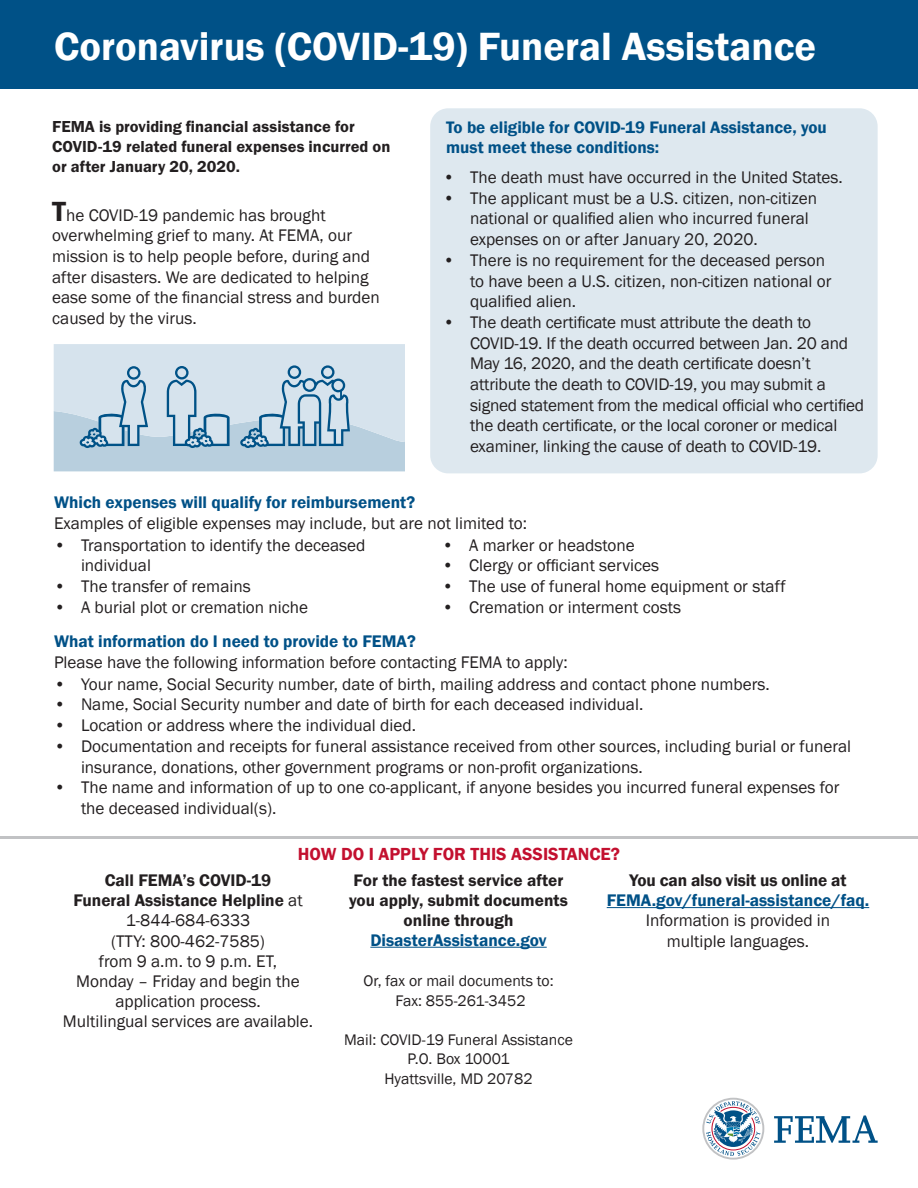
<style>
.page{position:relative;width:918px;height:1188px;background:#fff}
.page>*{position:absolute;margin:0;border:0;box-sizing:border-box;transform-origin:0 0}
.t1{font:600 40.5px "Franklin Gothic";color:#fff}
.t2{font:600 18px "Franklin Gothic";color:#c3102f}
.t3{font:17.25px/20.7px "Franklin Gothic";color:#231f20}
.t4{font:600 17.25px "Franklin Gothic";color:#005187}
.t5{font:600 17.25px "Franklin Gothic";color:#231f20}
.t6{font:17.25px "Franklin Gothic URW Dem";color:#231f20}
.t7{font:600 17.1px/20.5px "Franklin Gothic";color:#005187}
.t8{font:16.5px/19.8px "Franklin Gothic URW Dem";color:#231f20}
.t9{font:15.75px "Franklin Gothic";color:#231f20}
.s1{font-weight:600;font-size:28.5px}
.s2{font-weight:400}
</style>
<div class="page">
<div style="left:430px;top:108px;width:448px;height:365px;background:#dee8ef;border-radius:18px"></div>
<hr style="left:0;top:836px;width:918px;height:3px;background:#c1c2c4">
<div style="left:0;top:0;width:918px;height:89px;background:#005187"></div>
<hr style="left:607px;top:907px;width:262px;height:1px;background:#005187">
<hr style="left:370px;top:947px;width:177px;height:1px;background:#005187">
<svg style="left:54px;top:344px;width:351px;height:127px;background:#bcd1e0"></svg>
<svg style="left:774px;top:1115px;width:104px;height:28px"></svg>
<svg style="left:702px;top:1098px;width:62px;height:62px"></svg>
<p class="t1" style="left:54px;top:21px;width:764px">Coronavirus (COVID-19) Funeral Assistance</p>
<p class="t8" style="left:52px;top:116px;width:340px">FEMA is providing financial assistance for<br>COVID-19 related funeral expenses incurred on or after January 20, 2020.</p>
<p class="t3" style="left:52px;top:205px;width:329px"><span class="s1">T</span>he COVID-19 pandemic has brought overwhelming grief to many. At FEMA, our mission is to help people before, during and after disasters. We are dedicated to helping ease some of the financial stress and burden caused by the virus.</p>
<p class="t7" style="left:446px;top:117px;width:382px">To be eligible for COVID-19 Funeral Assistance, you must meet these conditions:</p>
<p class="t3" style="left:443px;top:167px;width:401px">• The death must have occurred in the United States.</p>
<p class="t3" style="left:470px;top:188px;width:348px;text-indent:-27px">• The applicant must be a U.S. citizen, non-citizen national or qualified alien who incurred funeral expenses on or after January 20, 2020.</p>
<p class="t3" style="left:470px;top:250px;width:363px;text-indent:-27px">• There is no requirement for the deceased person to have been a U.S. citizen, non-citizen national or qualified alien.</p>
<p class="t3" style="left:470px;top:312px;width:396px;text-indent:-27px">• The death certificate must attribute the death to COVID-19. If the death occurred between Jan. 20 and May 16, 2020, and the death certificate doesn’t attribute the death to COVID-19, you may submit a signed statement from the medical official who certified the death certificate, or the local coroner or medical examiner, linking the cause of death to COVID-19.</p>
<p class="t4" style="left:54px;top:492px;width:363px">Which expenses will qualify for reimbursement?</p>
<p class="t3" style="left:54px;top:513px;width:475px">Examples of eligible expenses may include, but are not limited to:</p>
<p class="t3" style="left:81px;top:535px;width:286px;text-indent:-27px">• Transportation to identify the deceased individual</p>
<p class="t3" style="left:54px;top:576px;width:198px">• The transfer of remains</p>
<p class="t3" style="left:54px;top:597px;width:256px">• A burial plot or cremation niche</p>
<p class="t3" style="left:442px;top:535px;width:194px">• A marker or headstone</p>
<p class="t3" style="left:442px;top:556px;width:218px">• Clergy or officiant services</p>
<p class="t3" style="left:442px;top:576px;width:345px">• The use of funeral home equipment or staff</p>
<p class="t3" style="left:442px;top:597px;width:240px">• Cremation or interment costs</p>
<p class="t4" style="left:54px;top:631px;width:363px">What information do I need to provide to FEMA?</p>
<p class="t3" style="left:54px;top:652px;width:515px">Please have the following information before contacting FEMA to apply:</p>
<p class="t3" style="left:54px;top:674px;width:717px">• Your name, Social Security number, date of birth, mailing address and contact phone numbers.</p>
<p class="t3" style="left:54px;top:695px;width:591px">• Name, Social Security number and date of birth for each deceased individual.</p>
<p class="t3" style="left:54px;top:715px;width:364px">• Location or address where the individual died.</p>
<p class="t3" style="left:81px;top:736px;width:772px;text-indent:-27px">• Documentation and receipts for funeral assistance received from other sources, including burial or funeral insurance, donations, other government programs or non-profit organizations.</p>
<p class="t3" style="left:81px;top:778px;width:760px;text-indent:-27px">• The name and information of up to one co-applicant, if anyone besides you incurred funeral expenses for the deceased individual(s).</p>
<p class="t2" style="left:298px;top:842px;width:324px">HOW DO I APPLY FOR THIS ASSISTANCE?</p>
<p class="t5" style="left:105px;top:870px;width:168px">Call FEMA’s COVID-19</p>
<p class="t5" style="left:73px;top:890px;width:231px">Funeral Assistance Helpline <span class="s2">at</span></p>
<p class="t3" style="left:126px;top:911px;width:126px">1-844-684-6333</p>
<p class="t3" style="left:111px;top:931px;width:155px">(TTY: 800-462-7585)</p>
<p class="t3" style="left:99px;top:951px;width:180px">from 9 a.m. to 9 p.m. ET,</p>
<p class="t3" style="left:76px;top:971px;width:225px;line-height:20.1px;text-align:center">Monday – Friday and begin the application process.</p>
<p class="t3" style="left:63px;top:1011px;width:252px">Multilingual services are available.</p>
<p class="t6" style="left:354px;top:869px;width:211px">For the fastest service after</p>
<p class="t6" style="left:349px;top:889px;width:221px">you apply, submit documents</p>
<p class="t6" style="left:404px;top:909px;width:111px">online through</p>
<p class="t4" style="left:370px;top:930px;width:178px">DisasterAssistance.gov</p>
<p class="t9" style="left:363px;top:971px;width:192px">Or, fax or mail documents to:</p>
<p class="t9" style="left:395px;top:991px;width:132px">Fax: 855-261-3452</p>
<p class="t9" style="left:344px;top:1030px;width:230px">Mail: COVID-19 Funeral Assistance</p>
<p class="t9" style="left:407px;top:1049px;width:104px">P.O. Box 10001</p>
<p class="t9" style="left:385px;top:1069px;width:150px">Hyattsville, MD 20782</p>
<p class="t5" style="left:630px;top:870px;width:218px">You can also visit us online at</p>
<p class="t4" style="left:607px;top:890px;width:264px">FEMA.gov/funeral-assistance/faq.</p>
<p class="t3" style="left:646px;top:911px;width:186px;line-height:20.1px;text-align:center">Information is provided in multiple languages.</p>
</div>
